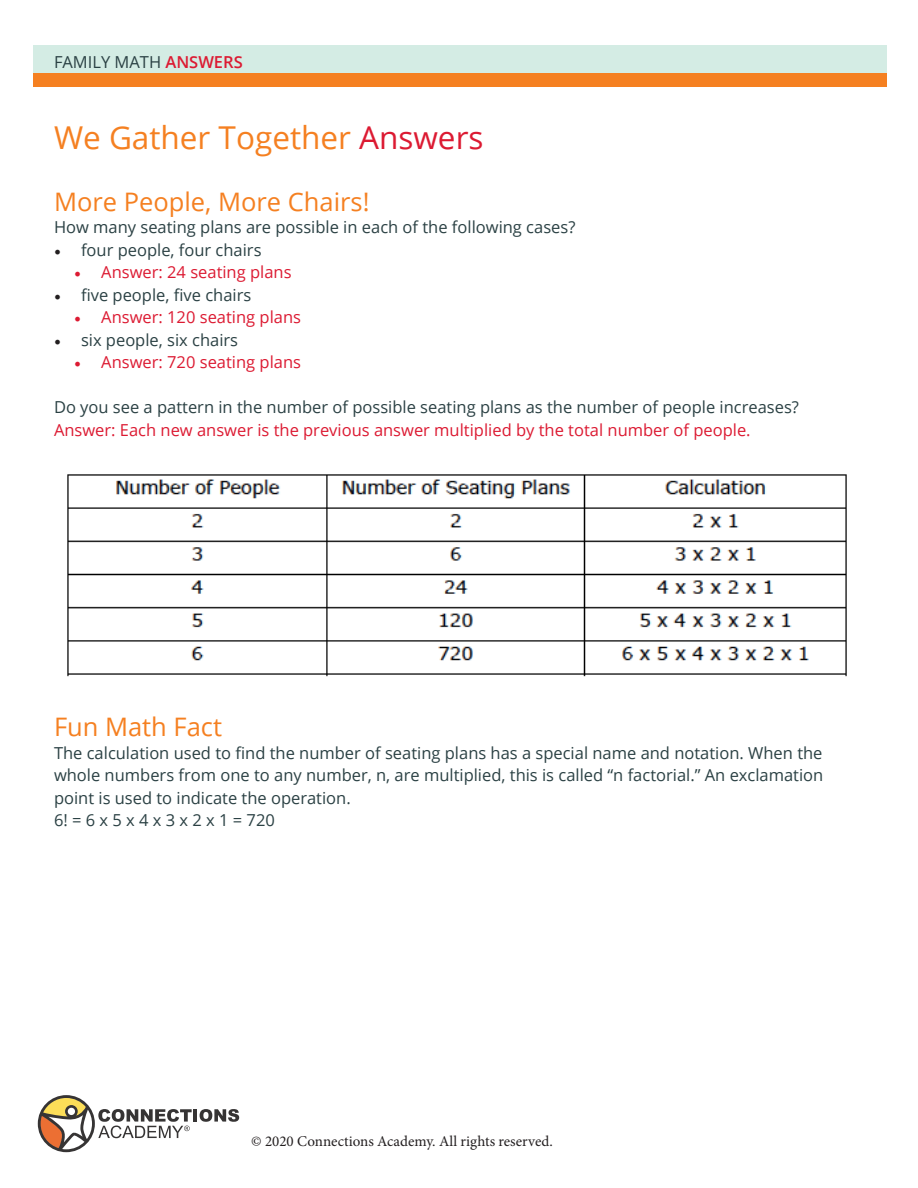
<style>
.page{position:relative;width:918px;height:1188px;background:#fff}
.page>*{position:absolute;margin:0;border:0;box-sizing:border-box;transform-origin:0 0}
.t1{font:31.5px "Open Sans";color:#f58021}
.t2{font:25.5px "Open Sans";color:#f58021}
.t3{font:16.5px/22.5px "Open Sans";color:#2b4144;text-align:justify}
.t4{font:16.5px "Open Sans";color:#dc1a32}
.t5{font:15px "Minion Pro";color:#231f20}
.s1{font-weight:600;color:#dc1a32}
.s2{color:#dc1a32}
.s3{font-family:"Minion Pro";font-size:18px;color:#231f20}
.s4{font-family:"Minion Pro";font-size:18px}
</style>
<div class="page">
<svg style="left:38px;top:1095px;width:201px;height:57px"></svg>
<div style="left:33px;top:45px;width:854px;height:28px;background:#d4ece4"></div>
<div style="left:33px;top:73px;width:854px;height:14px;background:#f58021"></div>
<img style="left:67px;top:474px;width:780px;height:203px">
<p class="t3" style="left:54px;top:50px;width:190px">FAMILY MATH <span class="s1">ANSWERS</span></p>
<p class="t1" style="left:54px;top:116px;width:431px">We Gather Together <span class="s2">Answers</span></p>
<p class="t2" style="left:54px;top:184px;width:317px">More People, More Chairs!</p>
<p class="t3" style="left:54px;top:215px;width:523px">How many seating plans are possible in each of the following cases?</p>
<p class="t3" style="left:54px;top:238px;width:209px"><span class="s3">•</span> four people, four chairs</p>
<p class="t4" style="left:74px;top:261px;width:219px"><span class="s4">•</span> Answer: 24 seating plans</p>
<p class="t3" style="left:54px;top:283px;width:199px"><span class="s3">•</span> five people, five chairs</p>
<p class="t4" style="left:74px;top:306px;width:228px"><span class="s4">•</span> Answer: 120 seating plans</p>
<p class="t3" style="left:54px;top:328px;width:186px"><span class="s3">•</span> six people, six chairs</p>
<p class="t4" style="left:74px;top:351px;width:228px"><span class="s4">•</span> Answer: 720 seating plans</p>
<p class="t3" style="left:54px;top:395px;width:747px">Do you see a pattern in the number of possible seating plans as the number of people increases?</p>
<p class="t4" style="left:54px;top:418px;width:698px">Answer: Each new answer is the previous answer multiplied by the total number of people.</p>
<p class="t2" style="left:54px;top:709px;width:170px">Fun Math Fact</p>
<p class="t3" style="left:54px;top:741px;width:771px">The calculation used to find the number of seating plans has a special name and notation. When the whole numbers from one to any number, n, are multiplied, this is called “n factorial.” An exclamation point is used to indicate the operation.</p>
<p class="t3" style="left:54px;top:809px;width:222px">6! = 6 x 5 x 4 x 3 x 2 x 1 = 720</p>
<p class="t5" style="left:251px;top:1131px;width:303px">© 2020 Connections Academy. All rights reserved.</p>
</div>
